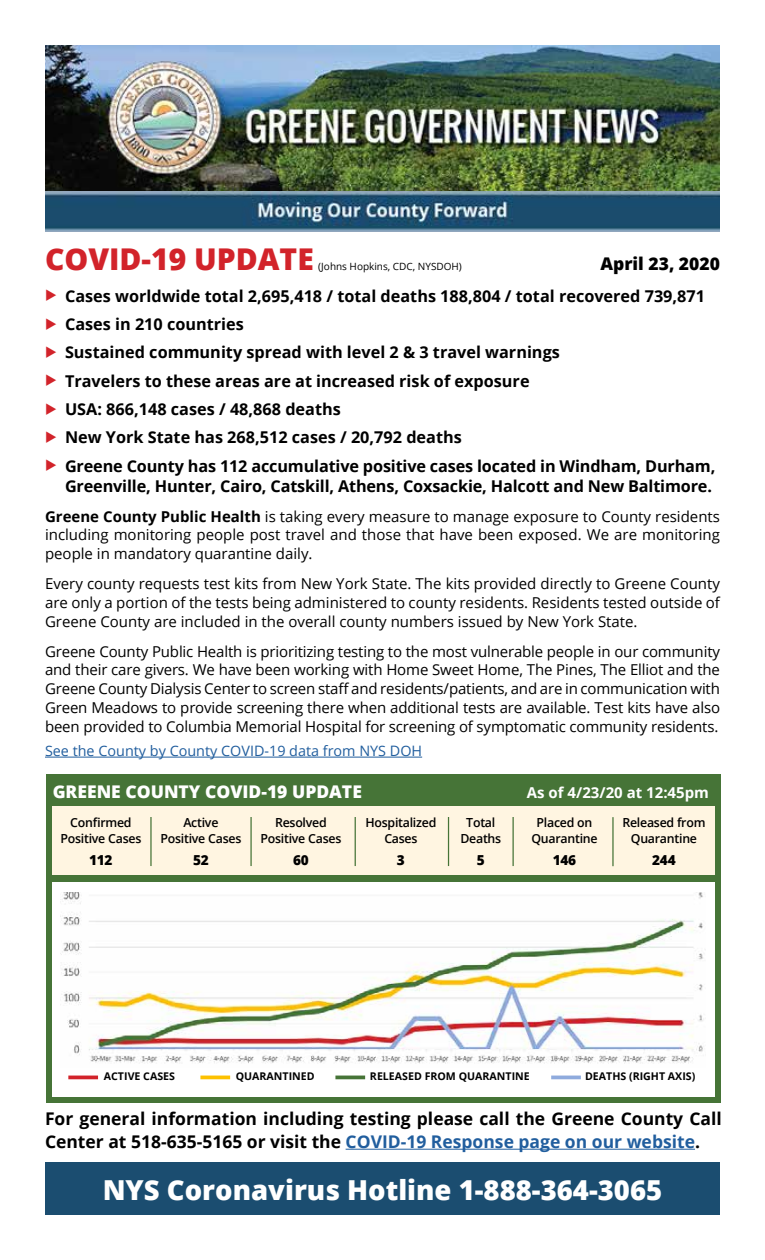
<style>
.page{position:relative;width:765px;height:1260px;background:#fff}
.page>*{position:absolute;margin:0;border:0;box-sizing:border-box;transform-origin:0 0}
.t1{font:800 30px "Open Sans";color:#d2232a}
.t2{font:800 27.5px "Open Sans";color:#fff}
.t3{font:700 17.5px/22.5px "Open Sans";color:#000}
.t4{font:800 17.5px "Open Sans";color:#fff}
.t5{font:800 17.5px "Open Sans";color:#000}
.t6{font:700 16.25px/20px "Open Sans";color:#000;text-align:right}
.t7{font:15px/18.8px "Open Sans";color:#000;text-align:justify}
.t8{font:700 15px "Open Sans";color:#fff}
.t9{font:14.38px "Open Sans";color:#215e9e}
.t10{font:800 13.75px "Open Sans";letter-spacing:-.02em;color:#000}
.t11{font:600 12.5px/16.5px "Open Sans";letter-spacing:-.02em;color:#000;text-align:center}
.t12{font:700 10.62px "Open Sans";color:#000}
.t13{font:10px "Open Sans";color:#000}
.s1{color:#d2232a}
.s2{font-weight:700}
.s3{color:#215e9e}
</style>
<div class="page">
<img style="left:45px;top:45px;width:675px;height:187px">
<hr style="left:45px;top:757px;width:377px;height:1px;background:#215e9e">
<div style="left:45px;top:1163px;width:675px;height:52px;background:#1b4d70"></div>
<div style="left:46px;top:774px;width:675px;height:329px;background:#467437"></div>
<div style="left:52px;top:807px;width:663px;height:68px;background:#fff5e1"></div>
<hr style="left:150px;top:817px;width:2px;height:49px;background:#467437">
<hr style="left:250px;top:817px;width:2px;height:49px;background:#467437">
<hr style="left:355px;top:817px;width:1px;height:49px;background:#467437">
<hr style="left:448px;top:817px;width:1px;height:49px;background:#467437">
<hr style="left:512px;top:817px;width:2px;height:49px;background:#467437">
<hr style="left:346px;top:1149px;width:349px;height:1px;background:#215e9e">
<div style="left:52px;top:882px;width:663px;height:214px;background:#fff"></div>
<img style="left:60px;top:892px;width:646px;height:172px">
<hr style="left:335px;top:1076px;width:30px;height:3px;background:#467437">
<hr style="left:200px;top:1076px;width:30px;height:3px;background:#fdc100">
<hr style="left:68px;top:1076px;width:30px;height:3px;background:#d2232a">
<hr style="left:551px;top:1076px;width:30px;height:3px;background:#8fabdd">
<hr style="left:612px;top:817px;width:2px;height:49px;background:#467437">
<h1 class="t1" style="left:45px;top:237px;width:270px">COVID-19 UPDATE</h1>
<p class="t13" style="left:318px;top:260px;width:145px">(Johns Hopkins, CDC, NYSDOH)</p>
<p class="t5" style="left:600px;top:251px;width:121px">April 23, 2020</p>
<p class="t6" style="left:45px;top:285px;width:662px"><span class="s1">◆</span> Cases worldwide total 2,695,418 / total deaths 188,804 / total recovered 739,871</p>
<p class="t6" style="left:45px;top:314px;width:200px"><span class="s1">◆</span> Cases in 210 countries</p>
<p class="t6" style="left:45px;top:342px;width:516px"><span class="s1">◆</span> Sustained community spread with level 2 &amp; 3 travel warnings</p>
<p class="t6" style="left:45px;top:370px;width:486px"><span class="s1">◆</span> Travelers to these areas are at increased risk of exposure</p>
<p class="t6" style="left:45px;top:399px;width:297px"><span class="s1">◆</span> USA: 866,148 cases / 48,868 deaths</p>
<p class="t6" style="left:45px;top:427px;width:418px"><span class="s1">◆</span> New York State has 268,512 cases / 20,792 deaths</p>
<p class="t6" style="left:45px;top:455px;width:672px"><span class="s1">◆</span> Greene County has 112 accumulative positive cases located in Windham, Durham,<br>Greenville, Hunter, Cairo, Catskill, Athens, Coxsackie, Halcott and New Baltimore.</p>
<p class="t7" style="left:45px;top:506px;width:677px"><span class="s2">Greene County Public Health</span> is taking every measure to manage exposure to County residents including monitoring people post travel and those that have been exposed. We are monitoring people in mandatory quarantine daily.</p>
<p class="t7" style="left:45px;top:574px;width:677px">Every county requests test kits from New York State. The kits provided directly to Greene County are only a portion of the tests being administered to county residents. Residents tested outside of Greene County are included in the overall county numbers issued by New York State.</p>
<p class="t7" style="left:45px;top:641px;width:677px">Greene County Public Health is prioritizing testing to the most vulnerable people in our community and their care givers. We have been working with Home Sweet Home, The Pines, The Elliot and the Greene County Dialysis Center to screen staff and residents/patients, and are in communication with Green Meadows to provide screening there when additional tests are available. Test kits have also been provided to Columbia Memorial Hospital for screening of symptomatic community residents.</p>
<p class="t9" style="left:45px;top:741px;width:379px">See the County by County COVID-19 data from NYS DOH</p>
<p class="t4" style="left:53px;top:778px;width:311px">GREENE COUNTY COVID-19 UPDATE</p>
<p class="t8" style="left:527px;top:782px;width:184px">As of 4/23/20 at 12:45pm</p>
<p class="t11" style="left:60px;top:814px;width:82px">Confirmed<br>Positive Cases</p>
<p class="t10" style="left:89px;top:850px;width:25px">112</p>
<p class="t11" style="left:622px;top:814px;width:85px">Released from<br>Quarantine</p>
<p class="t10" style="left:652px;top:850px;width:25px">244</p>
<p class="t11" style="left:260px;top:814px;width:82px">Resolved<br>Positive Cases</p>
<p class="t10" style="left:293px;top:850px;width:17px">60</p>
<p class="t11" style="left:365px;top:814px;width:73px">Hospitalized<br>Cases</p>
<p class="t10" style="left:397px;top:850px;width:9px">3</p>
<p class="t11" style="left:460px;top:814px;width:42px">Total<br>Deaths</p>
<p class="t10" style="left:477px;top:850px;width:9px">5</p>
<p class="t11" style="left:531px;top:814px;width:68px">Placed on<br>Quarantine</p>
<p class="t10" style="left:553px;top:850px;width:25px">146</p>
<p class="t11" style="left:160px;top:814px;width:82px">Active<br>Positive Cases</p>
<p class="t10" style="left:193px;top:850px;width:17px">52</p>
<p class="t12" style="left:104px;top:1069px;width:73px">ACTIVE CASES</p>
<p class="t12" style="left:236px;top:1069px;width:80px">QUARANTINED</p>
<p class="t12" style="left:370px;top:1069px;width:161px">RELEASED FROM QUARANTINE</p>
<p class="t12" style="left:585px;top:1069px;width:112px">DEATHS (RIGHT AXIS)</p>
<p class="t3" style="left:45px;top:1107px;width:678px">For general information including testing please call the Greene County Call<br>Center at 518-635-5165 or visit the <span class="s3">COVID-19 Response page on our website</span>.</p>
<h2 class="t2" style="left:103px;top:1169px;width:561px">NYS Coronavirus Hotline 1-888-364-3065</h2>
</div>
